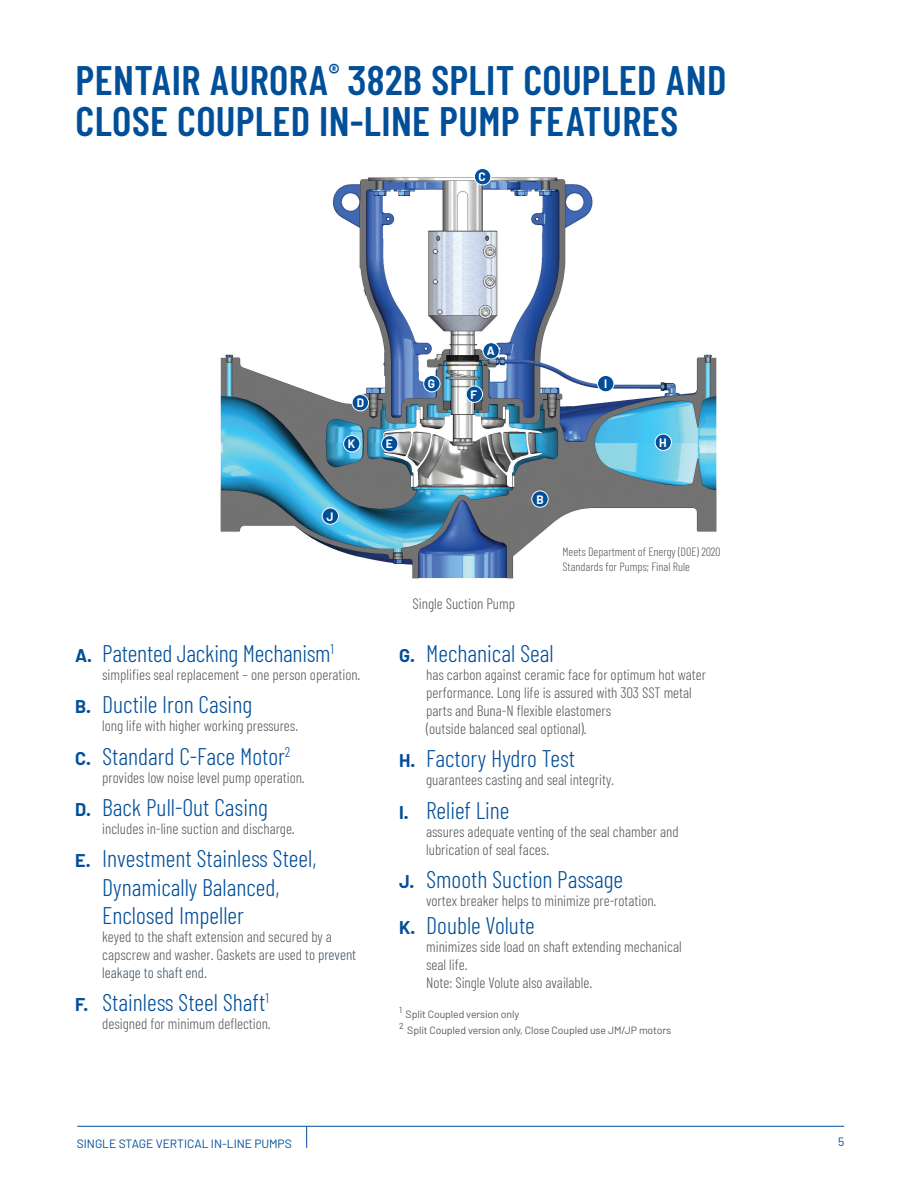
<style>
.page{position:relative;width:918px;height:1188px;background:#fff}
.page>*{position:absolute;margin:0;border:0;box-sizing:border-box;transform-origin:0 0}
.Primary_Heading{font:600 41.1px/41.1px "Barlow Condensed";letter-spacing:.01em;color:#014e99}
.t1{font:300 24px/28.8px "Barlow Condensed";color:#014e99}
.t2{font:300 15px/18px "Barlow Condensed";color:#57585a}
.t3{font:300 12px/15px "Barlow Condensed";color:#57585a}
.t4{font:12px "Barlow";color:#014e99}
.CVI_Subheaders{font:700 11.85px "Barlow";color:#fff}
.t5{font:10.5px "Barlow";letter-spacing:-.01em;color:#57585a}
.t6{font:8.7px "Barlow";color:#57585a}
.s1{font-family:"Barlow";font-weight:700;font-size:18px}
.s2{color:#3b5566}
</style>
<div class="page">
<hr style="left:77px;top:1126px;width:767px;height:1px;background:#014e99">
<svg style="left:306px;top:1126px;width:1px;height:22px"></svg>
<img style="left:220px;top:170px;width:497px;height:409px">
<div style="left:474px;top:169px;width:17px;height:16px;background:#014e99;border-radius:50%"></div>
<div style="left:474px;top:168px;width:17px;height:17px;border:1px solid #fff;border-radius:50%"></div>
<div style="left:352px;top:395px;width:16px;height:16px;background:#014e99;border-radius:50%"></div>
<div style="left:352px;top:394px;width:17px;height:17px;border:1px solid #fff;border-radius:50%"></div>
<div style="left:382px;top:436px;width:16px;height:16px;background:#014e99;border-radius:50%"></div>
<div style="left:381px;top:435px;width:17px;height:17px;border:1px solid #fff;border-radius:50%"></div>
<div style="left:466px;top:386px;width:17px;height:16px;background:#014e99;border-radius:50%"></div>
<div style="left:466px;top:386px;width:17px;height:17px;border:1px solid #fff;border-radius:50%"></div>
<div style="left:424px;top:375px;width:16px;height:17px;background:#014e99;border-radius:50%"></div>
<div style="left:423px;top:375px;width:17px;height:17px;border:1px solid #fff;border-radius:50%"></div>
<div style="left:655px;top:434px;width:16px;height:16px;background:#014e99;border-radius:50%"></div>
<div style="left:655px;top:434px;width:17px;height:17px;border:1px solid #fff;border-radius:50%"></div>
<div style="left:598px;top:375px;width:16px;height:17px;background:#014e99;border-radius:50%"></div>
<div style="left:597px;top:375px;width:17px;height:17px;border:1px solid #fff;border-radius:50%"></div>
<div style="left:322px;top:508px;width:17px;height:16px;background:#014e99;border-radius:50%"></div>
<div style="left:322px;top:508px;width:17px;height:17px;border:1px solid #fff;border-radius:50%"></div>
<div style="left:532px;top:491px;width:16px;height:16px;background:#014e99;border-radius:50%"></div>
<div style="left:531px;top:491px;width:18px;height:17px;border:1px solid #fff;border-radius:50%"></div>
<div style="left:344px;top:436px;width:16px;height:16px;background:#014e99;border-radius:50%"></div>
<div style="left:343px;top:435px;width:17px;height:17px;border:1px solid #fff;border-radius:50%"></div>
<div style="left:483px;top:343px;width:16px;height:16px;background:#014e99;border-radius:50%"></div>
<div style="left:483px;top:342px;width:17px;height:17px;border:1px solid #fff;border-radius:50%"></div>
<p class="Primary_Heading" style="left:76px;top:59px;width:652px">PENTAIR AURORA<sup>®</sup> 382B SPLIT COUPLED AND<br>CLOSE COUPLED IN-LINE PUMP FEATURES</p>
<p class="CVI_Subheaders" style="left:479px;top:170px;width:9px">C</p>
<p class="CVI_Subheaders" style="left:357px;top:395px;width:9px">D</p>
<p class="CVI_Subheaders" style="left:348px;top:437px;width:9px">K</p>
<p class="CVI_Subheaders" style="left:326px;top:509px;width:9px">J</p>
<p class="t1" style="left:75px;top:639px;width:260px"><span class="s1">A.</span> Patented Jacking Mechanism<sup>1</sup></p>
<p class="t2" style="left:102px;top:665px;width:260px">simplifies seal replacement – one person operation.</p>
<p class="t1" style="left:75px;top:690px;width:178px"><span class="s1">B.</span> Ductile Iron Casing</p>
<p class="t2" style="left:102px;top:717px;width:198px">long life with higher working pressures.</p>
<p class="t1" style="left:75px;top:741px;width:217px"><span class="s1">C.</span> Standard C-Face Motor<sup>2</sup></p>
<p class="t2" style="left:102px;top:768px;width:204px">provides low noise level pump operation.</p>
<p class="t1" style="left:75px;top:792px;width:194px"><span class="s1">D.</span> Back Pull-Out Casing</p>
<p class="t2" style="left:102px;top:819px;width:194px">includes in-line suction and discharge.</p>
<p class="t1" style="left:102px;top:843px;width:216px;text-indent:-27px"><span class="s1">E.</span> Investment Stainless Steel,<br>Dynamically Balanced,<br>Enclosed Impeller</p>
<p class="t2" style="left:102px;top:928px;width:256px">keyed to the shaft extension and secured by a capscrew and washer. Gaskets are used to <span class="s2">prevent leakage to shaft end.</span></p>
<p class="t1" style="left:75px;top:988px;width:195px"><span class="s1">F.</span> Stainless Steel Shaft<sup>1</sup></p>
<p class="t2" style="left:102px;top:1015px;width:170px">designed for minimum deflection.</p>
<p class="CVI_Subheaders" style="left:386px;top:437px;width:8px">E</p>
<p class="CVI_Subheaders" style="left:428px;top:376px;width:9px">G</p>
<p class="CVI_Subheaders" style="left:487px;top:343px;width:9px">A</p>
<p class="CVI_Subheaders" style="left:470px;top:387px;width:8px">F</p>
<p class="t2" style="left:413px;top:594px;width:104px">Single Suction Pump</p>
<p class="CVI_Subheaders" style="left:604px;top:377px;width:5px">I</p>
<p class="CVI_Subheaders" style="left:536px;top:492px;width:9px">B</p>
<p class="CVI_Subheaders" style="left:659px;top:435px;width:9px">H</p>
<p class="t3" style="left:562px;top:544px;width:160px">Meets Department of Energy (DOE) 2020<br>Standards for Pumps; Final Rule</p>
<p class="t1" style="left:399px;top:639px;width:156px"><span class="s1">G.</span> Mechanical Seal</p>
<p class="t2" style="left:426px;top:665px;width:281px">has carbon against ceramic face for optimum hot water performance. Long life is assured with 303 SST metal parts and Buna-N flexible elastomers<br>(outside balanced seal optional).</p>
<p class="t1" style="left:399px;top:744px;width:178px"><span class="s1">H.</span> Factory Hydro Test</p>
<p class="t2" style="left:426px;top:771px;width:190px">guarantees casting and seal integrity.</p>
<p class="t1" style="left:399px;top:795px;width:112px"><span class="s1">I.</span> Relief Line</p>
<p class="t2" style="left:426px;top:822px;width:254px">assures adequate venting of the seal chamber and lubrication of seal faces.</p>
<p class="t1" style="left:399px;top:864px;width:226px"><span class="s1">J.</span> Smooth Suction Passage</p>
<p class="t2" style="left:426px;top:891px;width:232px">vortex breaker helps to minimize pre-rotation.</p>
<p class="t1" style="left:399px;top:911px;width:137px"><span class="s1">K.</span> Double Volute</p>
<p class="t2" style="left:426px;top:938px;width:257px">minimizes side load on shaft extending mechanical seal life.<br>Note: Single Volute also available.</p>
<p class="t6" style="left:399px;top:1004px;width:5px">1</p>
<p class="t5" style="left:406px;top:1007px;width:115px">Split Coupled version only</p>
<p class="t6" style="left:399px;top:1021px;width:6px">2</p>
<p class="t5" style="left:407px;top:1024px;width:265px">Split Coupled version only, Close Coupled use JM/JP motors</p>
<p class="t4" style="left:77px;top:1136px;width:216px">SINGLE STAGE VERTICAL IN-LINE PUMPS</p>
<p class="t4" style="left:838px;top:1135px;width:8px">5</p>
</div>
